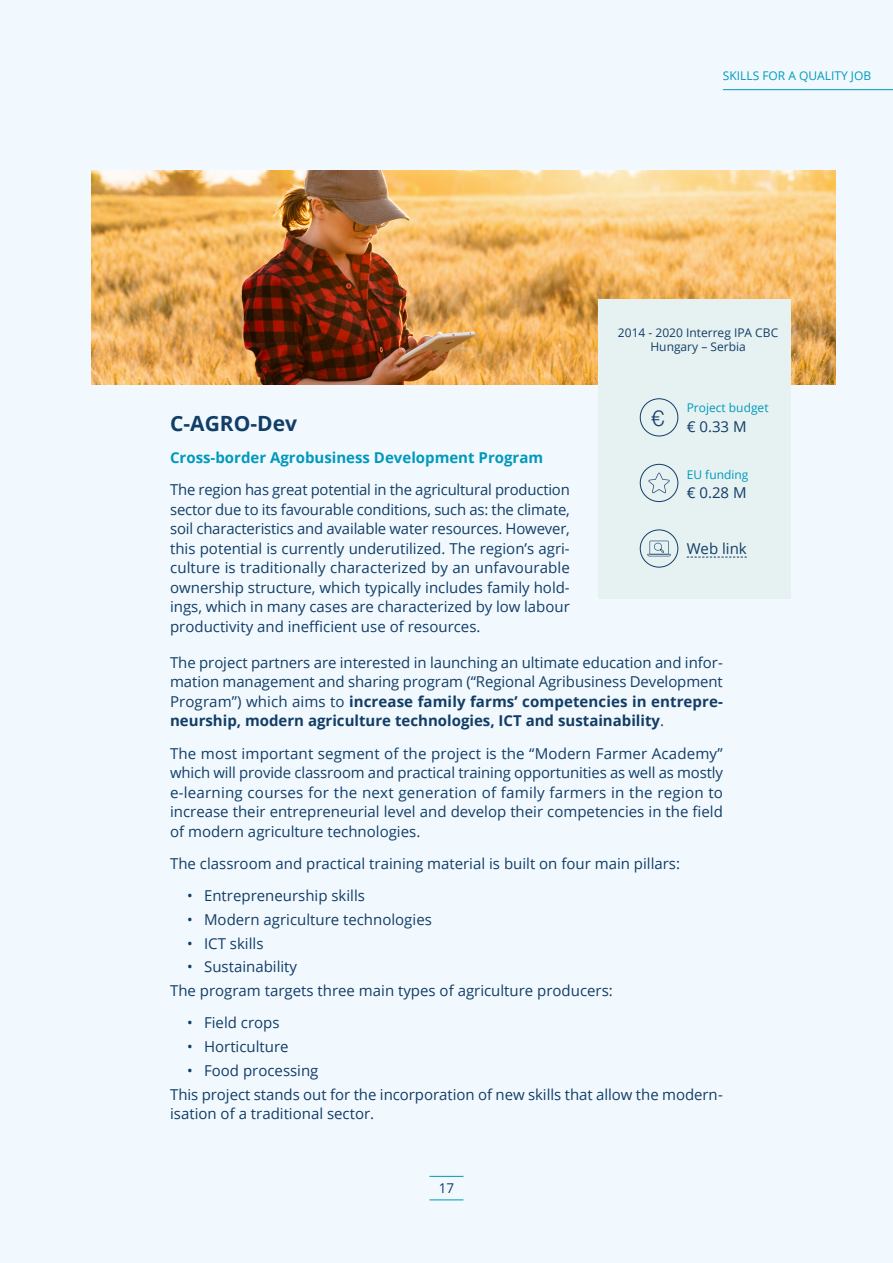
<style>
.page{position:relative;width:893px;height:1263px;background:#f1f9fe}
.page>*{position:absolute;margin:0;border:0;box-sizing:border-box;transform-origin:0 0}
.Cuerpo_de_texto{font:22.5px "N Haas Grotesk DS Pro 45 Lt";color:#123d67}
.Cuerpo_de_texto-2{font:700 21px "Open Sans";color:#123d67}
.Cuerpo_de_texto-3{font:15px/19.5px "Open Sans";color:#123d67;text-align:justify}
.Cuerpo_de_texto-4{font:700 15px "Open Sans";color:#0099bc}
.Hipervínculo_icono{font:15px "Open Sans";color:#123d67}
.t1{font:13.5px "Open Sans";color:#123d67}
.Cuerpo_de_texto-5{font:12px "Open Sans";color:#0099bc}
.Cuerpo_de_texto-6{font:12px/14.4px "Open Sans";color:#123d67;text-align:center}
.s1{font-weight:700}
</style>
<div class="page">
<hr style="left:723px;top:89px;width:170px;height:1px;background:#0099bc">
<hr style="left:429px;top:1176px;width:34px;height:1px;background:#0099bc">
<hr style="left:429px;top:1199px;width:34px;height:1px;background:#0099bc">
<img style="left:91px;top:170px;width:745px;height:215px">
<div style="left:598px;top:299px;width:193px;height:299px;background:#e6f1f2"></div>
<div style="left:640px;top:398px;width:38px;height:38px;border:1px solid #123d67;border-radius:50%"></div>
<div style="left:640px;top:464px;width:38px;height:38px;border:1px solid #123d67;border-radius:50%"></div>
<svg style="left:687px;top:557px;width:60px;height:1px"></svg>
<div style="left:640px;top:529px;width:38px;height:38px;border:1px solid #123d67;border-radius:50%"></div>
<svg style="left:648px;top:473px;width:22px;height:20px"></svg>
<svg style="left:647px;top:541px;width:24px;height:15px"></svg>
<p class="Cuerpo_de_texto-5" style="left:723px;top:68px;width:150px">SKILLS FOR A QUALITY JOB</p>
<p class="Cuerpo_de_texto-2" style="left:170px;top:408px;width:129px">C-AGRO-Dev</p>
<p class="Cuerpo_de_texto-4" style="left:170px;top:447px;width:375px">Cross-border Agrobusiness Development Program</p>
<p class="Cuerpo_de_texto-3" style="left:170px;top:480px;width:401px">The region has great potential in the agricultural production sector due to its favourable conditions, such as: the climate, soil characteristics and available water resources. However, this potential is currently underutilized. The region’s agri&shy;culture is traditionally characterized by an unfavourable ownership structure, which typically includes family hold&shy;ings, which in many cases are characterized by low labour productivity and inefficient use of resources.</p>
<p class="Cuerpo_de_texto-6" style="left:618px;top:325px;width:162px">2014 - 2020 Interreg IPA CBC<br>Hungary – Serbia</p>
<p class="Cuerpo_de_texto" style="left:651px;top:405px;width:15px">€</p>
<p class="Cuerpo_de_texto-5" style="left:687px;top:399px;width:83px">Project budget</p>
<p class="Cuerpo_de_texto-3" style="left:687px;top:416px;width:61px">€ 0.33 M</p>
<p class="Cuerpo_de_texto-5" style="left:687px;top:466px;width:63px">EU funding</p>
<p class="Cuerpo_de_texto-3" style="left:687px;top:483px;width:61px">€ 0.28 M</p>
<p class="Hipervínculo_icono" style="left:687px;top:538px;width:62px">Web link</p>
<p class="Cuerpo_de_texto-3" style="left:170px;top:652px;width:554px">The project partners are interested in launching an ultimate education and infor&shy;mation management and sharing program (“Regional Agribusiness Development Program”) which aims to <span class="s1">increase family farms’ competencies in entrepre&shy;neurship, modern agriculture technologies, ICT and sustainability</span>.</p>
<p class="Cuerpo_de_texto-3" style="left:170px;top:743px;width:554px">The most important segment of the project is the “Modern Farmer Academy” which will provide classroom and practical training opportunities as well as mostly e-learning courses for the next generation of family farmers in the region to increase their entrepreneurial level and develop their competencies in the field of modern agriculture technologies.</p>
<p class="Cuerpo_de_texto-3" style="left:170px;top:853px;width:512px">The classroom and practical training material is built on four main pillars:</p>
<p class="Cuerpo_de_texto-3" style="left:187px;top:885px;width:179px">• Entrepreneurship skills</p>
<p class="Cuerpo_de_texto-3" style="left:187px;top:909px;width:246px">• Modern agriculture technologies</p>
<p class="Cuerpo_de_texto-3" style="left:187px;top:933px;width:78px">• ICT skills</p>
<p class="Cuerpo_de_texto-3" style="left:187px;top:957px;width:112px">• Sustainability</p>
<p class="Cuerpo_de_texto-3" style="left:170px;top:980px;width:444px">The program targets three main types of agriculture producers:</p>
<p class="Cuerpo_de_texto-3" style="left:187px;top:1013px;width:94px">• Field crops</p>
<p class="Cuerpo_de_texto-3" style="left:187px;top:1036px;width:103px">• Horticulture</p>
<p class="Cuerpo_de_texto-3" style="left:187px;top:1060px;width:133px">• Food processing</p>
<p class="Cuerpo_de_texto-3" style="left:170px;top:1084px;width:554px">This project stands out for the incorporation of new skills that allow the modern&shy;isation of a traditional sector.</p>
<p class="t1" style="left:439px;top:1179px;width:17px">17</p>
</div>
